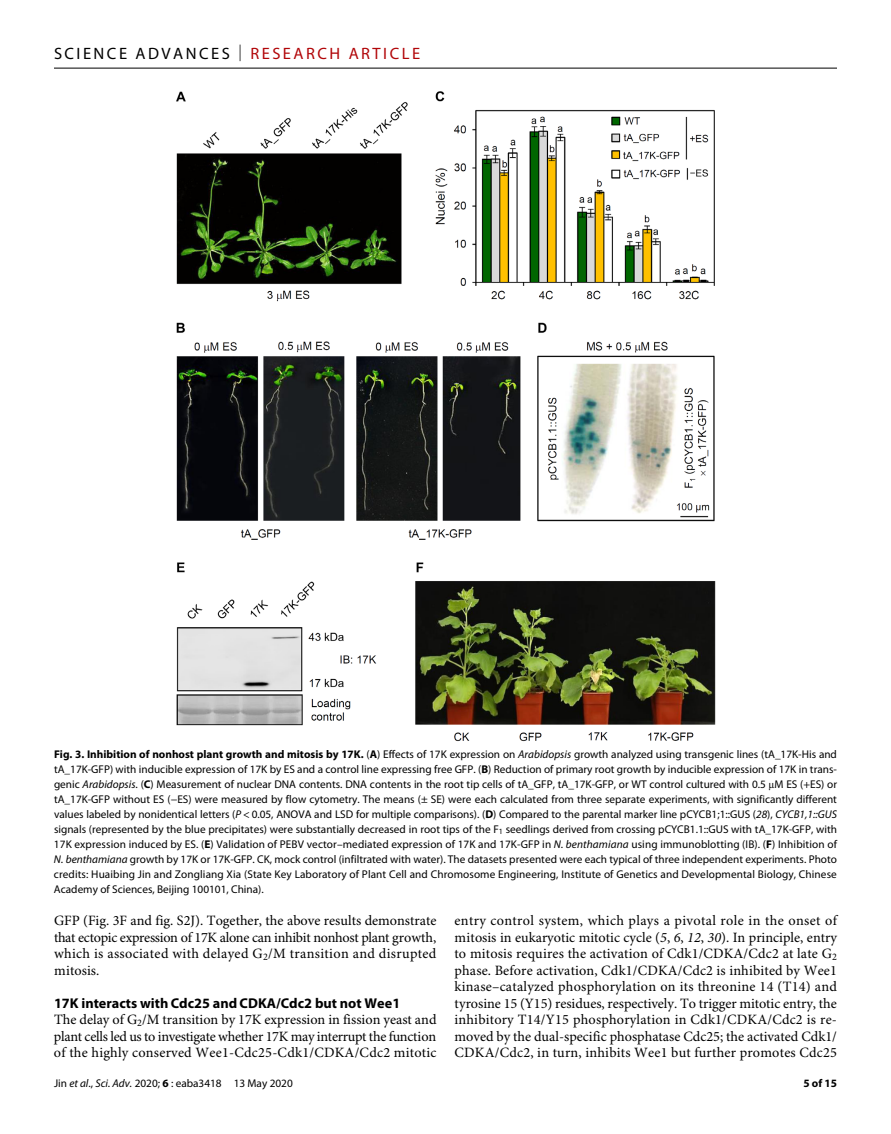
<style>
.page{position:relative;width:891px;height:1134px;background:#fff}
.page>*{position:absolute;margin:0;border:0;box-sizing:border-box;transform-origin:0 0}
.t1{font:16.5px "Myriad Pro";letter-spacing:.15em;color:#000}
.t2{font:14.25px/16.5px "Minion Pro";letter-spacing:.015em;color:#000;text-align:justify}
.t3{font:700 14.25px "Myriad Pro";color:#000}
.t4{font:11.25px/15px "Myriad Pro";color:#000;text-align:justify}
.t5{font:700 11.25px "Myriad Pro";color:#000}
.s1{font-weight:300}
.s2{color:#b10508}
.s3{font-weight:700}
.s4{font-style:italic}
</style>
<div class="page">
<hr style="left:54px;top:68px;width:783px;height:1px;background:#000">
<img style="left:176px;top:91px;width:540px;height:650px">
<h1 class="t1" style="left:54px;top:40px;width:368px">SCIENCE ADVANCES <span class="s1">|</span> <span class="s2">RESEARCH ARTICLE</span></h1>
<p class="t4" style="left:54px;top:747px;width:785px"><span class="s3">Fig. 3. Inhibition of nonhost plant growth and mitosis by 17K.</span> (<span class="s3">A</span>) Effects of 17K expression on <span class="s4">Arabidopsis</span> growth analyzed using transgenic lines (tA_17K-His and tA_17K-GFP) with inducible expression of 17K by ES and a control line expressing free GFP. (<span class="s3">B</span>) Reduction of primary root growth by inducible expression of 17K in trans&shy;genic <span class="s4">Arabidopsis</span>. (<span class="s3">C</span>) Measurement of nuclear DNA contents. DNA contents in the root tip cells of tA_GFP, tA_17K-GFP, or WT control cultured with 0.5 M ES (+ES) or tA_17K-GFP without ES (−ES) were measured by flow cytometry. The means (± SE) were each calculated from three separate experiments, with significantly different values labeled by nonidentical letters (<span class="s4">P</span> &lt; 0.05, ANOVA and LSD for multiple comparisons). (<span class="s3">D</span>) Compared to the parental marker line pCYCB1;1::GUS (<span class="s4">28</span>), <span class="s4">CYCB1,1::GUS </span>signals (represented by the blue precipitates) were substantially decreased in root tips of the F<sub>1</sub> seedlings derived from crossing pCYCB1.1::GUS with tA_17K-GFP, with 17K expression induced by ES. (<span class="s3">E</span>) Validation of PEBV vector–mediated expression of 17K and 17K-GFP in <span class="s4">N. benthamiana</span> using immunoblotting (IB). (<span class="s3">F</span>) Inhibition of <span class="s4">N. benthamiana</span> growth by 17K or 17K-GFP. CK, mock control (infiltrated with water). The datasets presented were each typical of three independent experiments. Photo credits: Huaibing Jin and Zongliang Xia (State Key Laboratory of Plant Cell and Chromosome Engineering, Institute of Genetics and Developmental Biology, Chinese Academy of Sciences, Beijing 100101, China).</p>
<p class="t2" style="left:54px;top:914px;width:384px">GFP (Fig. 3F and fig. S2J). Together, the above results demonstrate that ectopic expression of 17K alone can inhibit nonhost plant growth, which is associated with delayed G<sub>2</sub>/M transition and disrupted mitosis.</p>
<p class="t3" style="left:54px;top:991px;width:348px">17K interacts with Cdc25 and CDKA/Cdc2 but not Wee1</p>
<p class="t2" style="left:54px;top:1013px;width:384px">The delay of G<sub>2</sub>/M transition by 17K expression in fission yeast and plant cells led us to investigate whether 17K may interrupt the function of the highly conserved Wee1-Cdc25-Cdk1/CDKA/Cdc2 mitotic</p>
<p class="t4" style="left:54px;top:1076px;width:240px">Jin <span class="s4">et al</span>., <span class="s4">Sci. Adv.</span> 2020; <span class="s3">6</span> : eaba3418 13 May 2020</p>
<p class="t2" style="left:454px;top:914px;width:384px">entry control system, which plays a pivotal role in the onset of mitosis in eukaryotic mitotic cycle (<span class="s4">5</span>, <span class="s4">6</span>, <span class="s4">12</span>, <span class="s4">30</span>). In principle, entry to mitosis requires the activation of Cdk1/CDKA/Cdc2 at late G<sub>2 </sub>phase. Before activation, Cdk1/CDKA/Cdc2 is inhibited by Wee1 kinase–catalyzed phosphorylation on its threonine 14 (T14) and tyrosine 15 (Y15) residues, respectively. To trigger mitotic entry, the inhibitory T14/Y15 phosphorylation in Cdk1/CDKA/Cdc2 is re&shy;moved by the dual-specific phosphatase Cdc25; the activated Cdk1/ CDKA/Cdc2, in turn, inhibits Wee1 but further promotes Cdc25</p>
<p class="t5" style="left:803px;top:1074px;width:35px">5 of 15</p>
</div>
